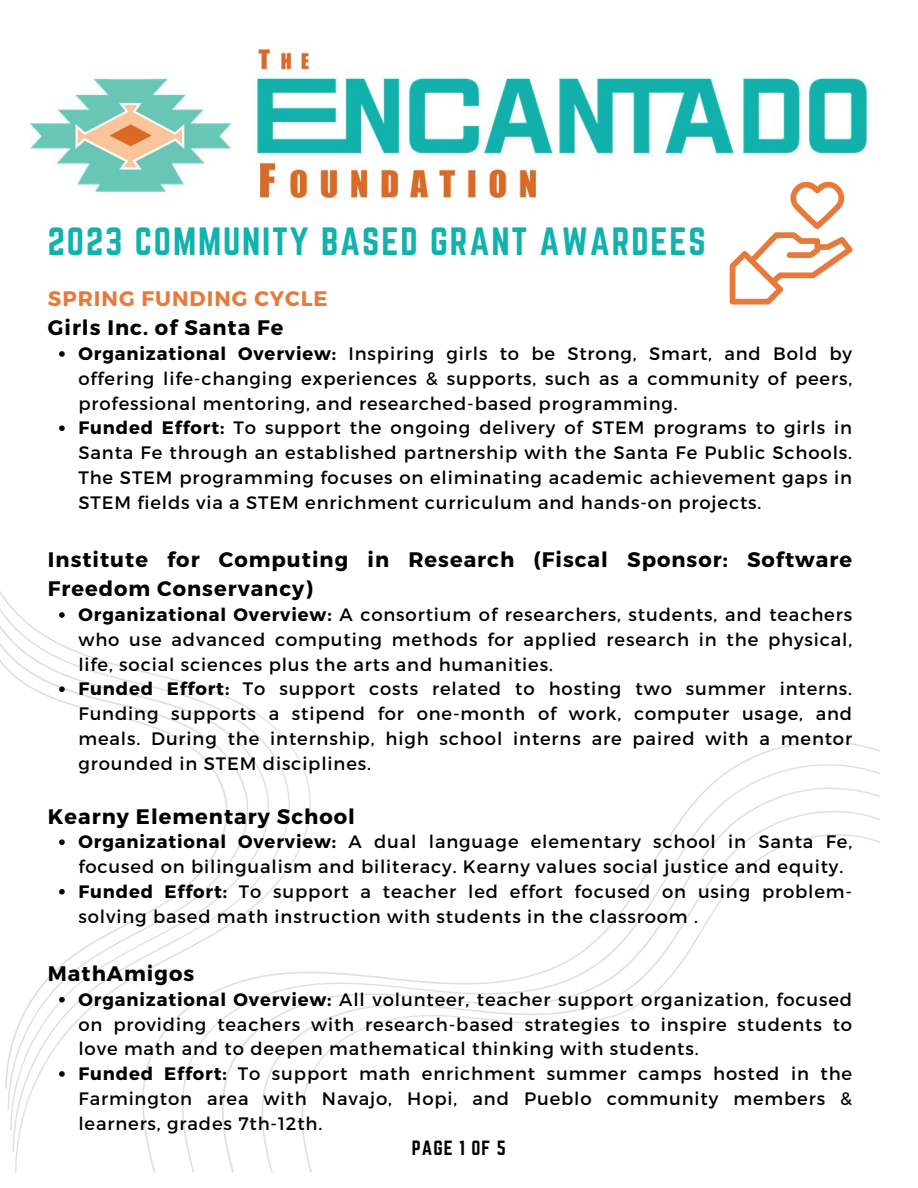
<style>
.page{position:relative;width:918px;height:1188px;background:#fff}
.page>*{position:absolute;margin:0;border:0;box-sizing:border-box;transform-origin:0 0}
.t1{font:34.5px "Norwester";letter-spacing:.055em;color:#11b1ac}
.t2{font:700 21px/29.2px "Montserrat";letter-spacing:.05em;color:#000}
.t3{font:700 21px "Montserrat";letter-spacing:.05em;color:#e7793b}
.t4{font:18px/24.8px "Montserrat";letter-spacing:.05em;color:#000;text-align:justify}
.t5{font:18px "Norwester";letter-spacing:.055em;color:#000}
.s1{font-weight:700}
</style>
<div class="page">
<svg style="left:0;top:591px;width:234px;height:498px"></svg>
<svg style="left:135px;top:730px;width:745px;height:443px"></svg>
<svg style="left:176px;top:754px;width:704px;height:419px"></svg>
<svg style="left:216px;top:778px;width:664px;height:395px"></svg>
<svg style="left:256px;top:802px;width:624px;height:371px"></svg>
<svg style="left:296px;top:825px;width:584px;height:348px"></svg>
<img style="left:30px;top:48px;width:838px;height:151px">
<svg style="left:730px;top:182px;width:123px;height:122px"></svg>
<svg style="left:59px;top:351px;width:6px;height:6px"></svg>
<svg style="left:59px;top:425px;width:6px;height:6px"></svg>
<svg style="left:59px;top:612px;width:6px;height:6px"></svg>
<svg style="left:59px;top:686px;width:6px;height:6px"></svg>
<svg style="left:59px;top:839px;width:6px;height:6px"></svg>
<svg style="left:59px;top:889px;width:6px;height:6px"></svg>
<svg style="left:59px;top:997px;width:6px;height:6px"></svg>
<svg style="left:59px;top:1071px;width:6px;height:6px"></svg>
<p class="t1" style="left:48px;top:220px;width:660px">2023 COMMUNITY BASED GRANT AWARDEES</p>
<p class="t3" style="left:48px;top:285px;width:281px">SPRING FUNDING CYCLE</p>
<p class="t2" style="left:48px;top:312px;width:237px">Girls Inc. of Santa Fe</p>
<p class="t4" style="left:78px;top:340px;width:775px"><span class="s1">Organizational Overview:</span> Inspiring girls to be Strong, Smart, and Bold by offering life-changing experiences &amp; supports, such as a community of peers, professional mentoring, and researched-based programming.</p>
<p class="t4" style="left:78px;top:415px;width:775px"><span class="s1">Funded Effort:</span> To support the ongoing delivery of STEM programs to girls in Santa Fe through an established partnership with the Santa Fe Public Schools.<br>The STEM programming focuses on eliminating academic achievement gaps in STEM fields via a STEM enrichment curriculum and hands-on projects.</p>
<p class="t2" style="left:48px;top:544px;width:806px">Institute for Computing in Research (Fiscal Sponsor: Software<br>Freedom Conservancy)</p>
<p class="t4" style="left:78px;top:601px;width:775px"><span class="s1">Organizational Overview:</span> A consortium of researchers, students, and teachers who use advanced computing methods for applied research in the physical, life, social sciences plus the arts and humanities.</p>
<p class="t4" style="left:78px;top:676px;width:775px"><span class="s1">Funded Effort:</span> To support costs related to hosting two summer interns.<br>Funding supports a stipend for one-month of work, computer usage, and meals. During the internship, high school interns are paired with a mentor grounded in STEM disciplines.</p>
<p class="t2" style="left:48px;top:801px;width:309px">Kearny Elementary School</p>
<p class="t4" style="left:78px;top:829px;width:775px"><span class="s1">Organizational Overview:</span> A dual language elementary school in Santa Fe, focused on bilingualism and biliteracy. Kearny values social justice and equity.</p>
<p class="t4" style="left:78px;top:878px;width:775px"><span class="s1">Funded Effort:</span> To support a teacher led effort focused on using problem&shy;solving based math instruction with students in the classroom .</p>
<p class="t2" style="left:48px;top:958px;width:148px">MathAmigos</p>
<p class="t4" style="left:78px;top:986px;width:775px"><span class="s1">Organizational Overview:</span> All volunteer, teacher support organization, focused on providing teachers with research-based strategies to inspire students to love math and to deepen mathematical thinking with students.</p>
<p class="t4" style="left:78px;top:1060px;width:775px"><span class="s1">Funded Effort:</span> To support math enrichment summer camps hosted in the Farmington area with Navajo, Hopi, and Pueblo community members &amp; learners, grades 7th-12th.</p>
<p class="t5" style="left:412px;top:1137px;width:96px">PAGE 1 0F 5</p>
</div>
